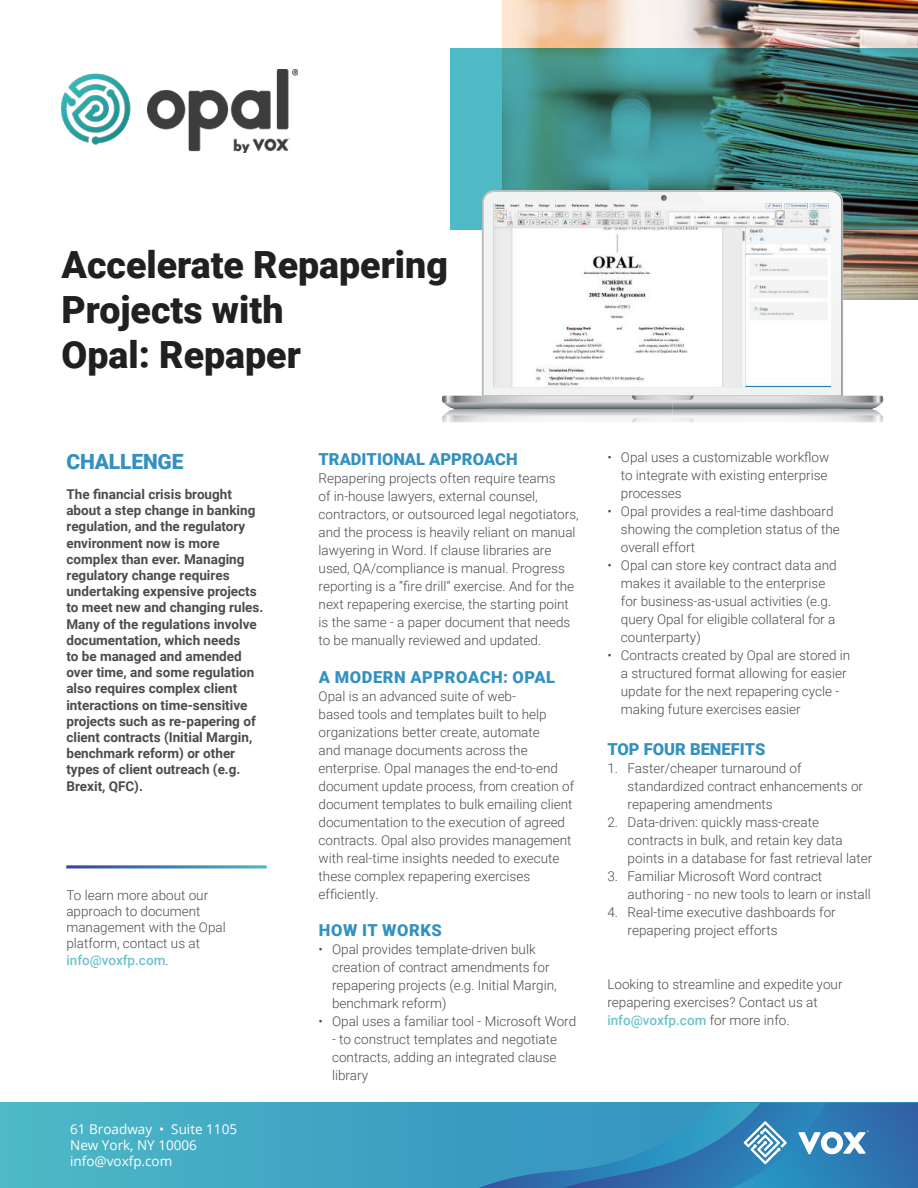
<style>
.page{position:relative;width:918px;height:1188px;background:#fff}
.page>*{position:absolute;margin:0;border:0;box-sizing:border-box;transform-origin:0 0}
.t1{font:900 37.5px/44.8px "Roboto";color:#221f1f}
.t2{font:900 21px "Roboto";letter-spacing:-.005em;color:#3391c0}
.t3{font:900 16.5px "Roboto";color:#3391c0}
.t4{font:900 16.5px "Roboto";letter-spacing:.035em;color:#3391c0}
.t5{font:300 13.5px/18px "Roboto";color:#4c4c4e}
.t6{font:700 13.5px/16.2px "Roboto";color:#4c4c4e}
.t7{font:13.5px/16.2px "Open Sans";color:#fff}
.s1{font-weight:500;color:#6ec2cd}
</style>
<div class="page">
<img style="left:502px;top:0;width:416px;height:299px">
<img style="left:62px;top:69px;width:236px;height:83px">
<img style="left:0;top:1103px;width:479px;height:85px">
<svg style="left:450px;top:48px;width:468px;height:182px;background:#3e8380"></svg>
<img style="left:66px;top:865px;width:201px;height:3px">
<svg style="left:479px;top:1103px;width:439px;height:85px;background:#398abb"></svg>
<svg style="left:442px;top:192px;width:441px;height:231px"></svg>
<img style="left:494px;top:204px;width:336px;height:182px">
<h1 class="t1" style="left:62px;top:245px;width:388px">Accelerate Repapering<br>Projects with<br>Opal: Repaper</h1>
<h2 class="t2" style="left:66px;top:454px;width:119px">CHALLENGE</h2>
<p class="t6" style="left:66px;top:486px;width:199px">The financial crisis brought about a step change in banking regulation, and the regulatory environment now is more complex than ever. Managing regulatory change requires undertaking expensive projects to meet new and changing rules.<br>Many of the regulations involve documentation, which needs<br>to be managed and amended over time, and some regulation also requires complex client interactions on time-sensitive projects such as re-papering of client contracts (Initial Margin, benchmark reform) or other types of client outreach (e.g.<br>Brexit, QFC).</p>
<p class="t5" style="left:66px;top:888px;width:161px;line-height:16.2px">To learn more about our approach to document management with the Opal platform, contact us at <span class="s1">info@voxfp.com</span>.</p>
<p class="t7" style="left:70px;top:1122px;width:168px">61 Broadway • Suite 1105<br>New York, NY 10006 info@voxfp.com</p>
<p class="t3" style="left:319px;top:452px;width:201px">TRADITIONAL APPROACH</p>
<p class="t5" style="left:319px;top:470px;width:262px">Repapering projects often require teams<br>of in-house lawyers, external counsel, contractors, or outsourced legal negotiators, and the process is heavily reliant on manual lawyering in Word. If clause libraries are used, QA/compliance is manual. Progress reporting is a “fire drill” exercise. And for the next repapering exercise, the starting point is the same - a paper document that needs to be manually reviewed and updated.</p>
<p class="t4" style="left:319px;top:670px;width:238px">A MODERN APPROACH: OPAL</p>
<p class="t5" style="left:319px;top:688px;width:257px">Opal is an advanced suite of web-<br>based tools and templates built to help organizations better create, automate<br>and manage documents across the enterprise. Opal manages the end-to-end document update process, from creation of document templates to bulk emailing client documentation to the execution of agreed contracts. Opal also provides management with real-time insights needed to execute these complex repapering exercises efficiently.</p>
<p class="t4" style="left:319px;top:924px;width:125px">HOW IT WORKS</p>
<p class="t5" style="left:332px;top:941px;width:226px;text-indent:-14px">• Opal provides template-driven bulk creation of contract amendments for repapering projects (e.g. Initial Margin, benchmark reform)</p>
<p class="t5" style="left:319px;top:1013px;width:259px">• Opal uses a familiar tool - Microsoft Word</p>
<p class="t5" style="left:332px;top:1031px;width:227px;text-align:justify">- to construct templates and negotiate contracts, adding an integrated clause library</p>
<p class="t5" style="left:621px;top:449px;width:210px;text-indent:-14px">• Opal uses a customizable workflow to integrate with existing enterprise processes</p>
<p class="t5" style="left:621px;top:503px;width:221px;text-indent:-14px">• Opal provides a real-time dashboard showing the completion status of the overall effort</p>
<p class="t5" style="left:621px;top:557px;width:217px;text-indent:-14px">• Opal can store key contract data and makes it available to the enterprise for business-as-usual activities (e.g. query Opal for eligible collateral for a counterparty)</p>
<p class="t5" style="left:621px;top:647px;width:231px;text-indent:-14px">• Contracts created by Opal are stored in a structured format allowing for easier update for the next repapering cycle - making future exercises easier</p>
<p class="t3" style="left:607px;top:743px;width:159px">TOP FOUR BENEFITS</p>
<p class="t5" style="left:628px;top:760px;width:237px;text-indent:-20px">1. Faster/cheaper turnaround of standardized contract enhancements or repapering amendments</p>
<p class="t5" style="left:628px;top:814px;width:246px;text-indent:-20px">2. Data-driven: quickly mass-create contracts in bulk, and retain key data points in a database for fast retrieval later</p>
<p class="t5" style="left:628px;top:868px;width:245px;text-indent:-20px">3. Familiar Microsoft Word contract authoring - no new tools to learn or install</p>
<p class="t5" style="left:628px;top:904px;width:210px;text-indent:-20px">4. Real-time executive dashboards for repapering project efforts</p>
<p class="t5" style="left:607px;top:976px;width:237px">Looking to streamline and expedite your repapering exercises? Contact us at <span class="s1">info@voxfp.com</span> for more info.</p>
</div>
